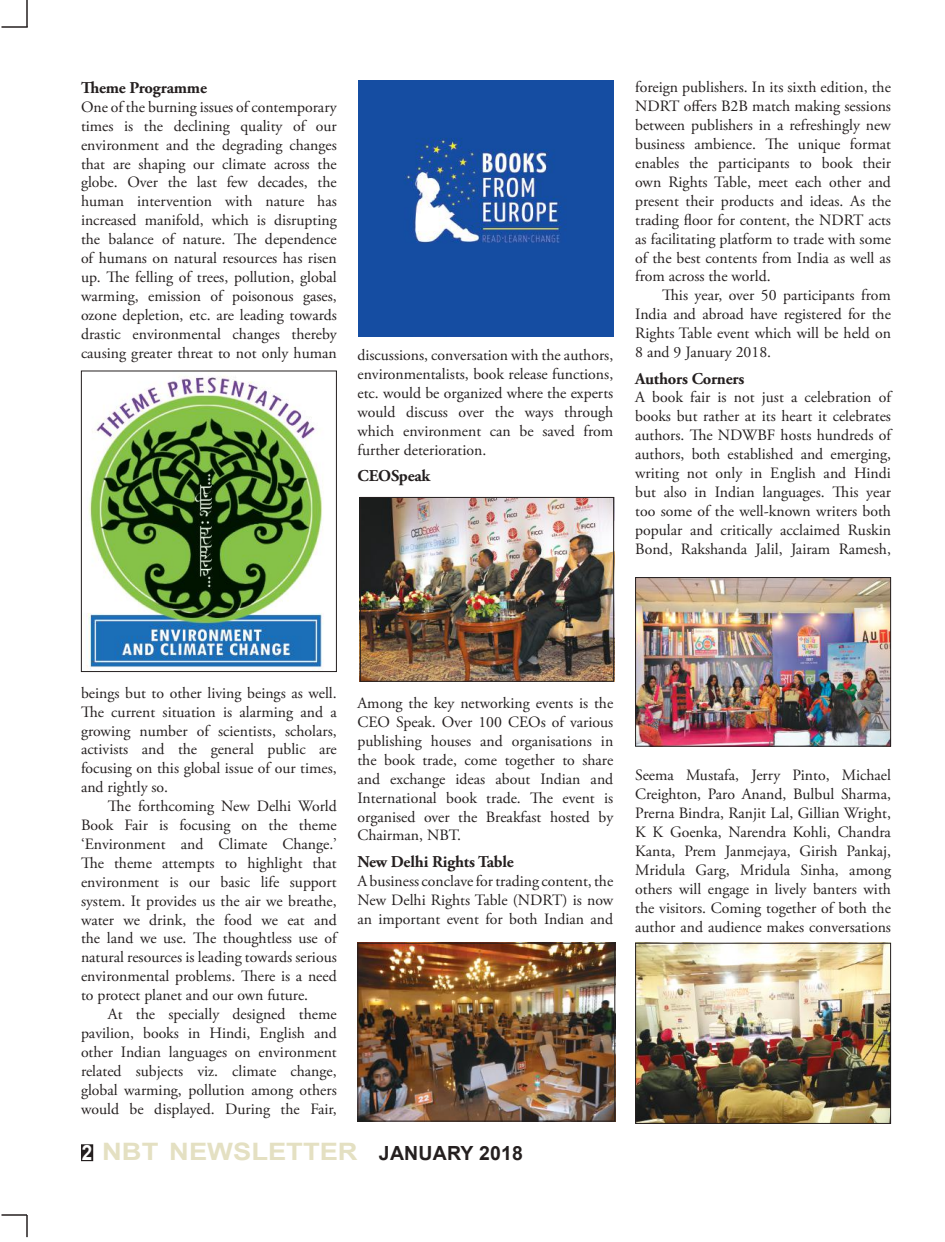
<style>
.page{position:relative;width:945px;height:1242px;background:#fff}
.page>*{position:absolute;margin:0;border:0;box-sizing:border-box;transform-origin:0 0}
.t1{font:700 24px "Arial";color:#e4e0c2;scale:1.14 1}
.t2{font:700 16.5px "Adobe Garamond Pro";letter-spacing:-.01em;color:#241f1f}
.t3{font:15.75px/18.9px "Adobe Garamond Pro";color:#241f1f;text-align:justify}
.s1{font-size:21px;color:#fff}
.s2{font-size:19.5px;color:#241f1f}
</style>
<div class="page">
<hr style="left:26px;top:0;width:2px;height:27px;background:#241f1f">
<hr style="left:1px;top:26px;width:27px;height:2px;background:#241f1f">
<hr style="left:26px;top:1215px;width:2px;height:22px;background:#241f1f">
<hr style="left:1px;top:1214px;width:26px;height:2px;background:#241f1f">
<div style="left:82px;top:1146px;width:10px;height:14px;background:#241f1f"></div>
<div style="left:81px;top:1144px;width:12px;height:17px;border:3px solid #241f1f"></div>
<img style="left:83px;top:376px;width:240px;height:294px">
<div style="left:81px;top:371px;width:256px;height:301px;border:1px solid #241f1f"></div>
<img style="left:359px;top:945px;width:254px;height:175px">
<div style="left:357px;top:943px;width:258px;height:179px;border:1px solid #241f1f"></div>
<img style="left:362px;top:499px;width:250px;height:181px">
<div style="left:360px;top:497px;width:254px;height:185px;border:1px solid #241f1f"></div>
<img style="left:637px;top:579px;width:252px;height:166px">
<div style="left:635px;top:577px;width:256px;height:170px;border:1px solid #241f1f"></div>
<img style="left:637px;top:945px;width:252px;height:177px">
<div style="left:635px;top:943px;width:256px;height:181px;border:1px solid #241f1f"></div>
<img style="left:359px;top:81px;width:255px;height:255px">
<p class="t2" style="left:81px;top:78px;width:128px">Theme Programme</p>
<p class="t3" style="left:81px;top:98px;width:257px">One of the burning issues of contemporary times is the declining quality of our environment and the degrading changes that are shaping our climate across the globe. Over the last few decades, the human intervention with nature has increased manifold, which is disrupting the balance of nature. The dependence of humans on natural resources has risen up. The felling of trees, pollution, global warming, emission of poisonous gases, ozone depletion, etc. are leading towards drastic environmental changes thereby causing greater threat to not only human</p>
<p class="t3" style="left:357px;top:346px;width:257px">discussions, conversation with the authors, environmentalists, book release functions, etc. would be organized where the experts would discuss over the ways through which environment can be saved from further deterioration.</p>
<p class="t2" style="left:357px;top:466px;width:74px">CEOSpeak</p>
<p class="t3" style="left:635px;top:79px;width:257px">foreign publishers. In its sixth edition, the NDRT offers B2B match making sessions between publishers in a refreshingly new business ambience. The unique format enables the participants to book their own Rights Table, meet each other and present their products and ideas. As the trading floor for content, the NDRT acts as facilitating platform to trade with some of the best contents from India as well as from across the world.</p>
<p class="t3" style="left:635px;top:286px;width:257px;text-indent:27px">This year, over 50 participants from India and abroad have registered for the Rights Table event which will be held on 8 and 9 January 2018.</p>
<p class="t2" style="left:635px;top:369px;width:111px">Authors Corners</p>
<p class="t3" style="left:635px;top:389px;width:257px">A book fair is not just a celebration of books but rather at its heart it celebrates authors. The NDWBF hosts hundreds of authors, both established and emerging, writing not only in English and Hindi but also in Indian languages. This year too some of the well-known writers both popular and critically acclaimed Ruskin Bond, Rakshanda Jalil, Jairam Ramesh,</p>
<p class="t3" style="left:81px;top:684px;width:257px">beings but to other living beings as well.<br>The current situation is alarming and a growing number of scientists, scholars, activists and the general public are focusing on this global issue of our times, and rightly so.</p>
<p class="t3" style="left:81px;top:797px;width:257px;text-indent:27px">The forthcoming New Delhi World Book Fair is focusing on the theme ‘Environment and Climate Change.’ The theme attempts to highlight that environment is our basic life support system. It provides us the air we breathe, water we drink, the food we eat and the land we use. The thoughtless use of natural resources is leading towards serious environmental problems. There is a need to protect planet and our own future.</p>
<p class="t3" style="left:81px;top:1005px;width:257px;text-indent:27px">At the specially designed theme pavilion, books in Hindi, English and other Indian languages on environment related subjects viz. climate change, global warming, pollution among others would be displayed. During the Fair,</p>
<p class="t3" style="left:357px;top:694px;width:257px">Among the key networking events is the CEO Speak. Over 100 CEOs of various publishing houses and organisations in the book trade, come together to share and exchange ideas about Indian and International book trade. The event is organised over the Breakfast hosted by Chairman, NBT.</p>
<p class="t2" style="left:357px;top:852px;width:158px">New Delhi Rights Table</p>
<p class="t3" style="left:357px;top:872px;width:257px">A business conclave for trading content, the New Delhi Rights Table (NDRT) is now an important event for both Indian and</p>
<h1 class="t1" style="left:82px;top:1136px;width:389px"><span class="s1">2</span> NBT NEWSLETTER <span class="s2">JANUARY 2018</span></h1>
<p class="t3" style="left:635px;top:767px;width:257px">Seema Mustafa, Jerry Pinto, Michael Creighton, Paro Anand, Bulbul Sharma, Prerna Bindra, Ranjit Lal, Gillian Wright, K K Goenka, Narendra Kohli, Chandra Kanta, Prem Janmejaya, Girish Pankaj, Mridula Garg, Mridula Sinha, among others will engage in lively banters with the visitors. Coming together of both the author and audience makes conversations</p>
</div>
